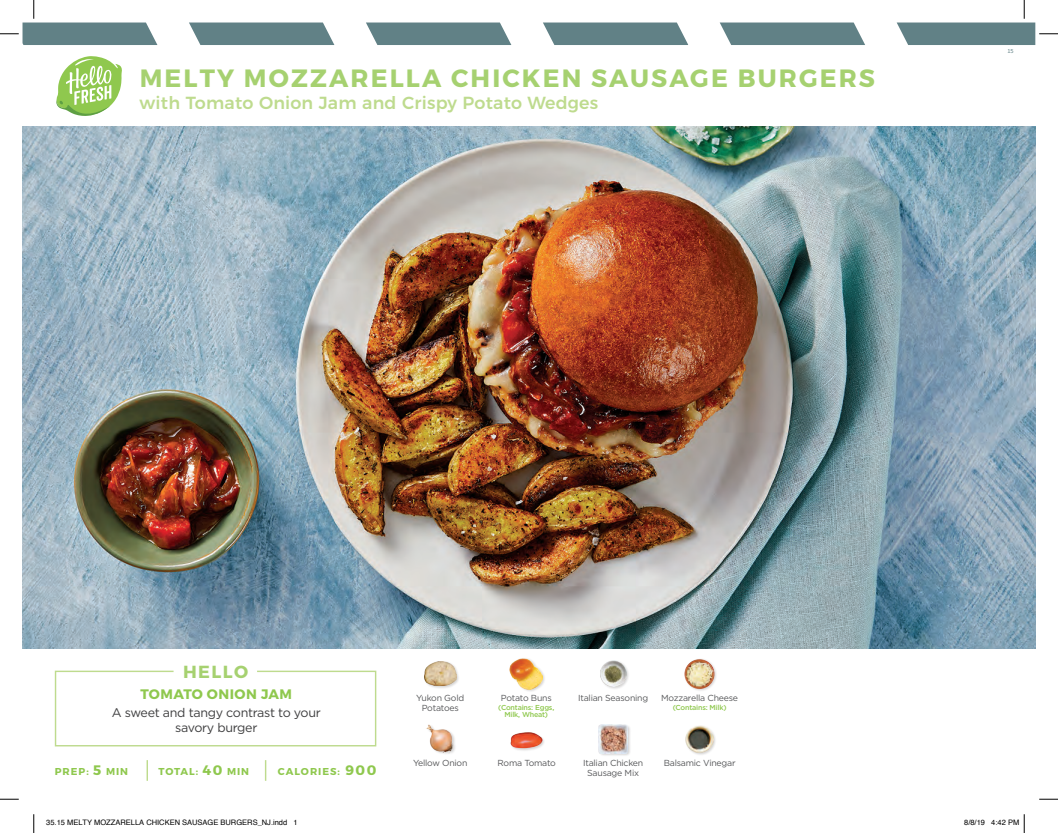
<style>
.page{position:relative;width:1058px;height:833px;background:#fff}
.page>*{position:absolute;margin:0;border:0;box-sizing:border-box;transform-origin:0 0}
.t1{font:700 25px "Montserrat";letter-spacing:.085em;color:#a6d170}
.t2{font:500 17.5px "Montserrat";letter-spacing:.01em;color:#bedb8e}
.t3{font:700 17.5px "Montserrat";letter-spacing:.085em;color:#a6d170}
.t4{font:700 13.75px "Montserrat";letter-spacing:.035em;color:#8fc84e}
.t5{font:12.5px/15px "Gotham";letter-spacing:-.025em;color:#3e3e3f;text-align:center}
.t6{font:700 10px "Montserrat";letter-spacing:.1em;color:#8fc84e}
.t7{font:8.75px/10px "Gotham";letter-spacing:-.025em;color:#57585a;text-align:center}
.t8{font:7.5px "Helvetica";color:#000}
.t9{font:500 7.25px "Gotham";letter-spacing:-.025em;color:#8fc84e}
.t10{font:6.25px "Source Sans Pro";color:#618186}
.s1{font-size:13.75px}
</style>
<div class="page">
<svg style="left:54px;top:670px;width:323px;height:77px"></svg>
<hr style="left:146px;top:760px;width:2px;height:20px;background:#bedb8e">
<svg style="left:265px;top:760px;width:1px;height:20px"></svg>
<svg style="left:56px;top:56px;width:66px;height:60px"></svg>
<img style="left:426px;top:724px;width:29px;height:30px">
<div style="left:424px;top:661px;width:36px;height:28px;background:#231f20;opacity:.2"></div>
<img style="left:424px;top:661px;width:32px;height:25px">
<div style="left:598px;top:724px;width:33px;height:33px;background:#231f20;opacity:.2"></div>
<img style="left:598px;top:724px;width:29px;height:29px">
<div style="left:599px;top:660px;width:31px;height:30px;background:#231f20;opacity:.2"></div>
<img style="left:600px;top:660px;width:26px;height:26px">
<div style="left:509px;top:657px;width:37px;height:35px;background:#231f20;opacity:.2"></div>
<img style="left:510px;top:658px;width:32px;height:31px">
<img style="left:510px;top:732px;width:34px;height:19px">
<div style="left:685px;top:724px;width:32px;height:32px;background:#231f20;opacity:.2"></div>
<img style="left:685px;top:725px;width:28px;height:27px">
<div style="left:684px;top:658px;width:34px;height:34px;background:#231f20;opacity:.2"></div>
<img style="left:684px;top:658px;width:34px;height:32px">
<svg style="left:720px;top:23px;width:145px;height:22px;background:#6c8a8f"></svg>
<svg style="left:543px;top:23px;width:145px;height:22px;background:#6c8a8f"></svg>
<svg style="left:366px;top:23px;width:145px;height:22px;background:#6c8a8f"></svg>
<svg style="left:189px;top:23px;width:145px;height:22px;background:#6c8a8f"></svg>
<svg style="left:0;top:798px;width:19px;height:2px"></svg>
<svg style="left:1039px;top:798px;width:19px;height:2px"></svg>
<svg style="left:0;top:0;width:157px;height:45px"></svg>
<svg style="left:33px;top:814px;width:2px;height:19px"></svg>
<svg style="left:896px;top:0;width:162px;height:45px"></svg>
<svg style="left:1023px;top:814px;width:2px;height:19px"></svg>
<img style="left:23px;top:127px;width:1012px;height:521px">
<h1 class="t1" style="left:140px;top:63px;width:736px">MELTY MOZZARELLA CHICKEN SAUSAGE BURGERS</h1>
<h2 class="t2" style="left:140px;top:88px;width:460px">with Tomato Onion Jam and Crispy Potato Wedges</h2>
<p class="t10" style="left:1007px;top:47px;width:8px">15</p>
<h2 class="t3" style="left:183px;top:661px;width:67px">HELLO</h2>
<h3 class="t4" style="left:140px;top:686px;width:153px">TOMATO ONION JAM</h3>
<h3 class="t5" style="left:112px;top:704px;width:211px">A sweet and tangy contrast to your savory burger</h3>
<p class="t6" style="left:55px;top:765px;width:75px">PREP: <span class="s1">5</span> MIN</p>
<p class="t6" style="left:159px;top:765px;width:92px">TOTAL: <span class="s1">40</span> MIN</p>
<p class="t6" style="left:278px;top:765px;width:100px">CALORIES: <span class="s1">900</span></p>
<p class="t7" style="left:416px;top:693px;width:50px">Yukon Gold<br>Potatoes</p>
<p class="t7" style="left:578px;top:693px;width:72px">Italian Seasoning</p>
<p class="t7" style="left:661px;top:693px;width:78px">Mozzarella Cheese</p>
<p class="t7" style="left:501px;top:693px;width:52px">Potato Buns</p>
<p class="t9" style="left:498px;top:702px;width:58px">(Contains: Eggs,</p>
<p class="t9" style="left:672px;top:702px;width:55px">(Contains: Milk)</p>
<p class="t9" style="left:504px;top:709px;width:45px">Milk, Wheat)</p>
<p class="t7" style="left:413px;top:758px;width:56px">Yellow Onion</p>
<p class="t7" style="left:497px;top:758px;width:60px">Roma Tomato</p>
<p class="t7" style="left:583px;top:758px;width:62px">Italian Chicken</p>
<p class="t7" style="left:663px;top:758px;width:73px">Balsamic Vinegar</p>
<p class="t7" style="left:587px;top:768px;width:53px">Sausage Mix</p>
<p class="t8" style="left:46px;top:817px;width:253px">35.15 MELTY MOZZARELLA CHICKEN SAUSAGE BURGERS_NJ.indd 1</p>
<p class="t8" style="left:964px;top:817px;width:57px">8/8/19 4:42 PM</p>
</div>
